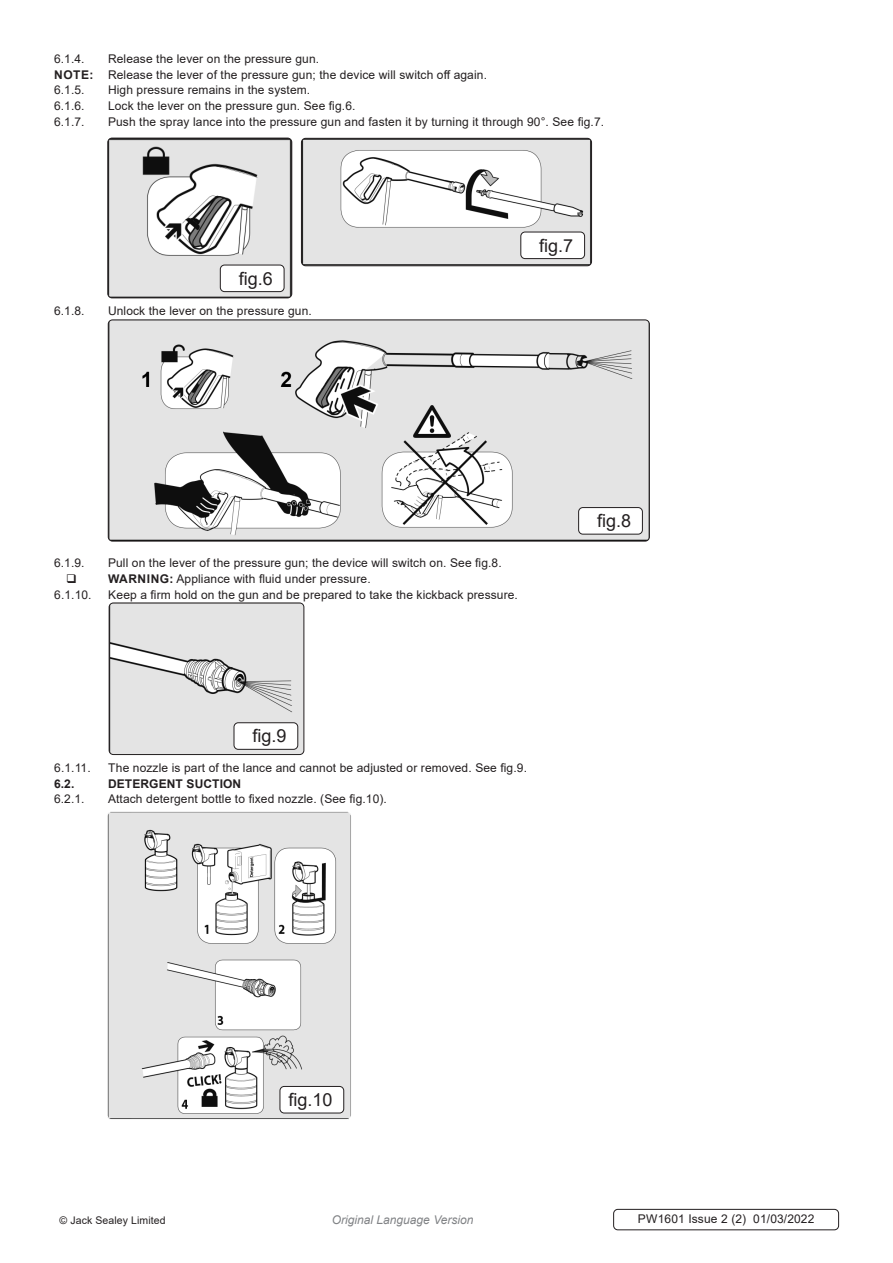
<style>
.page{position:relative;width:893px;height:1263px;background:#fff}
.page>*{position:absolute;margin:0;border:0;box-sizing:border-box;transform-origin:0 0}
.t1{font:18px "Arial";color:#231f20}
.Body{font:12px "Arial";letter-spacing:.01em;color:#231f20}
.Body__Footer{font:12px "Arial";letter-spacing:.01em;color:#231f20}
.t2{font:italic 12px "Arial";color:#808285}
.t3{font:700 12px "Arial";letter-spacing:.01em;color:#231f20}
.Body__Justified__7pt{font:10.5px "Arial";letter-spacing:.01em;color:#231f20}
.s1{font-weight:700}
</style>
<div class="page">
<img style="left:109px;top:138px;width:183px;height:160px">
<div style="left:107px;top:138px;width:185px;height:160px;border:1px solid #231f20;border-radius:4px"></div>
<div style="left:220px;top:265px;width:64px;height:27px;background:#fff;border-radius:4px"></div>
<div style="left:220px;top:265px;width:64px;height:27px;border:1px solid #231f20;border-radius:4px"></div>
<img style="left:301px;top:138px;width:290px;height:127px">
<div style="left:301px;top:138px;width:291px;height:128px;border:1px solid #231f20;border-radius:4px"></div>
<div style="left:521px;top:232px;width:64px;height:27px;background:#fff;border-radius:4px"></div>
<div style="left:520px;top:232px;width:65px;height:27px;border:1px solid #231f20;border-radius:4px"></div>
<img style="left:108px;top:321px;width:541px;height:220px">
<div style="left:108px;top:319px;width:542px;height:222px;border:1px solid #231f20;border-radius:4px"></div>
<div style="left:579px;top:508px;width:63px;height:26px;background:#fff;border-radius:4px"></div>
<div style="left:578px;top:507px;width:65px;height:27px;border:1px solid #231f20;border-radius:4px"></div>
<img style="left:109px;top:603px;width:195px;height:151px">
<div style="left:109px;top:603px;width:195px;height:152px;border:1px solid #231f20;border-radius:4px"></div>
<div style="left:234px;top:723px;width:64px;height:26px;background:#fff;border-radius:4px"></div>
<div style="left:234px;top:722px;width:64px;height:28px;border:1px solid #231f20;border-radius:4px"></div>
<img style="left:109px;top:813px;width:240px;height:305px">
<div style="left:107px;top:811px;width:244px;height:309px;border:1px solid #fff;border-radius:4px"></div>
<div style="left:280px;top:1086px;width:64px;height:27px;background:#fff;border-radius:4px"></div>
<div style="left:280px;top:1086px;width:64px;height:27px;border:1px solid #231f20;border-radius:4px"></div>
<div style="left:613px;top:1209px;width:226px;height:21px;border:1px solid #231f20;border-radius:4px"></div>
<p class="Body" style="left:54px;top:50px;width:32px">6.1.4.</p>
<p class="Body" style="left:108px;top:50px;width:213px">Release the lever on the pressure gun.</p>
<p class="Body" style="left:54px;top:66px;width:434px"><span class="s1">NOTE:</span> Release the lever of the pressure gun; the device will switch off again.</p>
<p class="Body" style="left:54px;top:82px;width:32px">6.1.5.</p>
<p class="Body" style="left:108px;top:82px;width:204px">High pressure remains in the system.</p>
<p class="Body" style="left:54px;top:98px;width:32px">6.1.6.</p>
<p class="Body" style="left:108px;top:98px;width:249px">Lock the lever on the pressure gun. See fig.6.</p>
<p class="Body" style="left:54px;top:113px;width:32px">6.1.7.</p>
<p class="Body" style="left:108px;top:113px;width:498px">Push the spray lance into the pressure gun and fasten it by turning it through 90°. See fig.7.</p>
<p class="t1" style="left:239px;top:266px;width:36px">fig.6</p>
<p class="Body" style="left:54px;top:302px;width:32px">6.1.8.</p>
<p class="Body" style="left:108px;top:302px;width:205px">Unlock the lever on the pressure gun.</p>
<p class="t1" style="left:539px;top:233px;width:36px">fig.7</p>
<p class="Body" style="left:54px;top:554px;width:32px">6.1.9.</p>
<p class="Body" style="left:108px;top:554px;width:395px">Pull on the lever of the pressure gun; the device will switch on. See fig.8.</p>
<p class="Body" style="left:108px;top:570px;width:264px"><span class="s1">WARNING:</span> Appliance with fluid under pressure.</p>
<p class="Body" style="left:54px;top:586px;width:39px">6.1.10.</p>
<p class="Body" style="left:108px;top:586px;width:411px">Keep a firm hold on the gun and be prepared to take the kickback pressure.</p>
<p class="t1" style="left:252px;top:723px;width:36px">fig.9</p>
<p class="Body" style="left:54px;top:759px;width:38px">6.1.11.</p>
<p class="Body" style="left:108px;top:759px;width:420px">The nozzle is part of the lance and cannot be adjusted or removed. See fig.9.</p>
<p class="t3" style="left:54px;top:775px;width:22px">6.2.</p>
<p class="t3" style="left:108px;top:775px;width:135px">DETERGENT SUCTION</p>
<p class="Body" style="left:54px;top:791px;width:32px">6.2.1.</p>
<p class="Body" style="left:108px;top:791px;width:280px">Attach detergent bottle to fixed nozzle. (See fig.10).</p>
<p class="t1" style="left:597px;top:508px;width:36px">fig.8</p>
<p class="t1" style="left:288px;top:1087px;width:46px">fig.10</p>
<p class="Body__Justified__7pt" style="left:60px;top:1213px;width:108px">© Jack Sealey Limited</p>
<p class="t2" style="left:332px;top:1212px;width:143px">Original Language Version</p>
<p class="Body__Footer" style="left:638px;top:1210px;width:178px">PW1601 Issue 2 (2) 01/03/2022</p>
</div>
